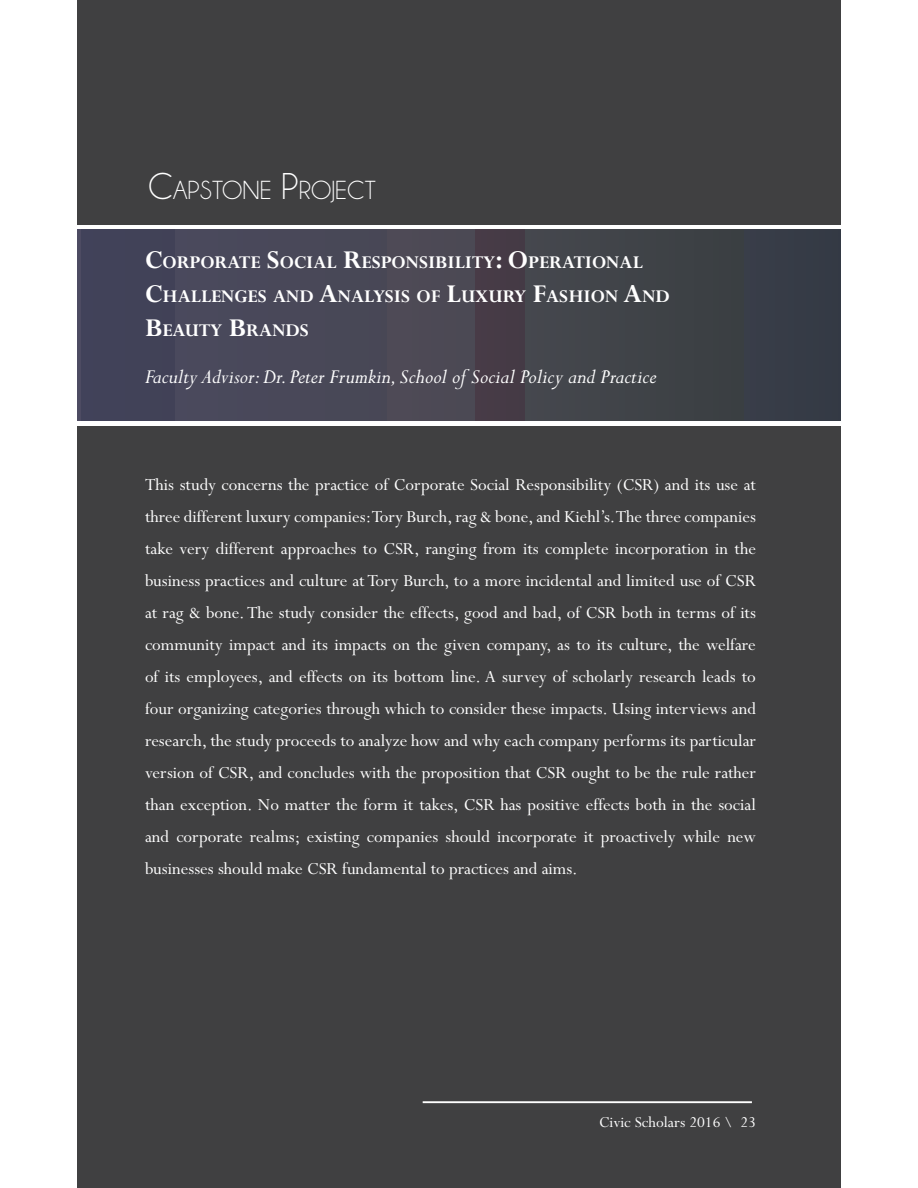
<style>
.page{position:relative;width:918px;height:1188px;background:#fff}
.page>*{position:absolute;margin:0;border:0;box-sizing:border-box;transform-origin:0 0}
.t1{font:26.4px "Champagne&Limousines";color:#fff}
.t2{font:italic 22.65px "Perpetua";color:#fff}
.t3{font:700 19.8px/33.9px "Perpetua";color:#fff}
.t4{font:18.9px/32.1px "Perpetua";color:#fff;text-align:justify}
.t5{font:16.95px "Perpetua";color:#fff}
.s1{font-size:37.65px}
.s2{font-size:28.35px}
</style>
<div class="page">
<div style="left:77px;top:0;width:764px;height:224px;background:#404041"></div>
<div style="left:77px;top:426px;width:764px;height:762px;background:#404041"></div>
<div style="left:77px;top:230px;width:764px;height:191px;background:linear-gradient(to right,#4b495e,#3b3f42)"></div>
<hr style="left:423px;top:1101px;width:329px;height:2px;background:#fff">
<h1 class="t1" style="left:148px;top:175px;width:229px"><span class="s1">C</span>APSTONE <span class="s1">P</span>ROJECT</h1>
<p class="t3" style="left:145px;top:244px;width:526px"><span class="s2">C</span>ORPORATE <span class="s2">S</span>OCIAL <span class="s2">R</span>ESPONSIBILITY<span class="s2">: O</span>PERATIONAL<br><span class="s2">C</span>HALLENGES AND <span class="s2">A</span>NALYSIS OF <span class="s2">L</span>UXURY <span class="s2">F</span>ASHION <span class="s2">A</span>ND<br><span class="s2">B</span>EAUTY <span class="s2">B</span>RANDS</p>
<p class="t2" style="left:145px;top:369px;width:513px">Faculty Advisor: Dr. Peter Frumkin, School of Social Policy and Practice</p>
<p class="t4" style="left:145px;top:470px;width:613px">This study concerns the practice of Corporate Social Responsibility (CSR) and its use at three different luxury companies: Tory Burch, rag &amp; bone, and Kiehl’s. The three companies take very different approaches to CSR, ranging from its complete incorporation in the business practices and culture at Tory Burch, to a more incidental and limited use of CSR at rag &amp; bone. The study consider the effects, good and bad, of CSR both in terms of its community impact and its impacts on the given company, as to its culture, the welfare of its employees, and effects on its bottom line. A survey of scholarly research leads to four organizing categories through which to consider these impacts. Using interviews and research, the study proceeds to analyze how and why each company performs its particular version of CSR, and concludes with the proposition that CSR ought to be the rule rather than exception. No matter the form it takes, CSR has positive effects both in the social and corporate realms; existing companies should incorporate it proactively while new businesses should make CSR fundamental to practices and aims.</p>
<p class="t5" style="left:599px;top:1116px;width:158px">Civic Scholars 2016 \ 23</p>
</div>
